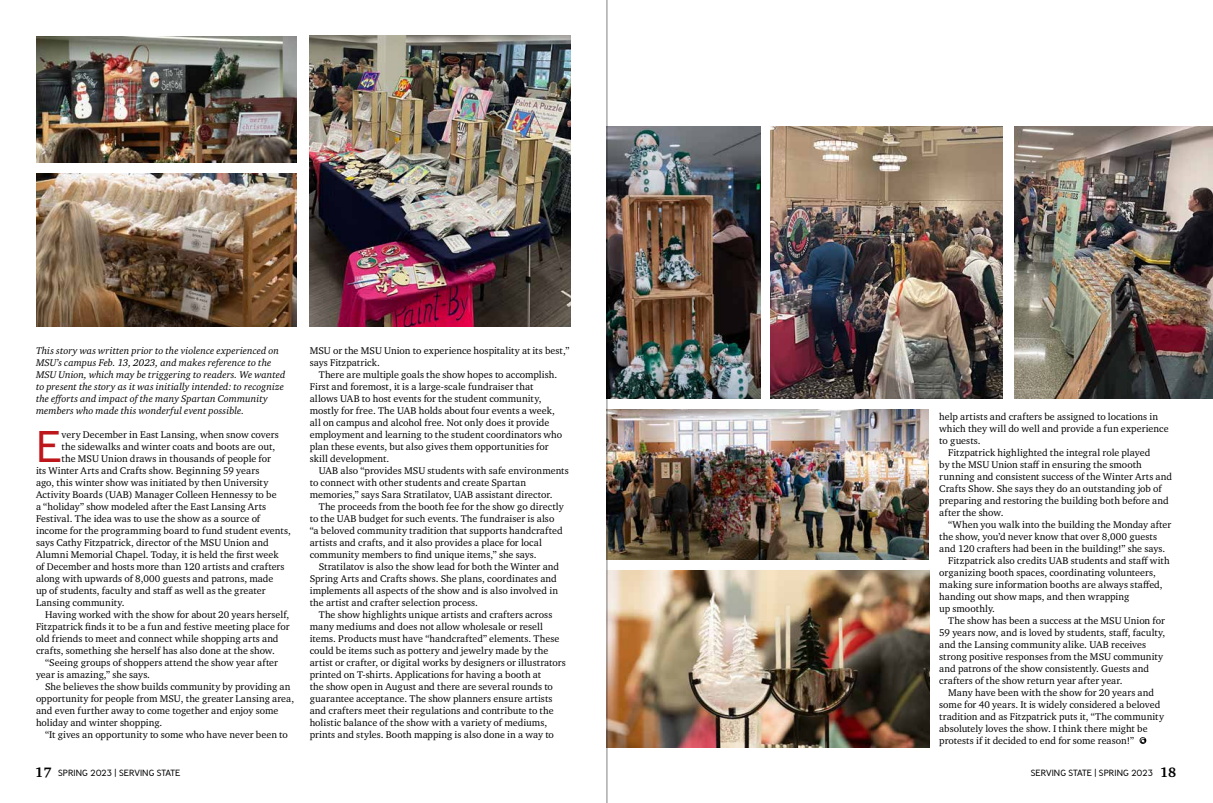
<style>
.page{position:relative;width:1213px;height:803px;background:#fff}
.page>*{position:absolute;margin:0;border:0;box-sizing:border-box;transform-origin:0 0}
.Body_Copy{font:300 44.2px "Ministry";color:#be171b}
.Body_Copy_Indent{font:10px/12px "Charter ITC Std";letter-spacing:.005em;color:#000}
.Body_Copy-2{font:10px "Charter ITC Std";letter-spacing:.005em;color:#000}
.Body_Copy-3{font:italic 10px/12px "Charter ITC Std";letter-spacing:.005em;color:#000}
.t1{font:300 9px "Ministry";color:#000}
.s1{font-family:"Charter ITC Std";font-weight:700;font-size:14px}
</style>
<div class="page">
<img style="left:36px;top:36px;width:261px;height:126px">
<img style="left:310px;top:36px;width:260px;height:291px">
<img style="left:36px;top:174px;width:261px;height:153px">
<svg style="left:1140px;top:737px;width:5px;height:6px"></svg>
<img style="left:606px;top:126px;width:154px;height:273px">
<img style="left:770px;top:126px;width:232px;height:273px">
<img style="left:1014px;top:126px;width:198px;height:272px">
<img style="left:606px;top:409px;width:322px;height:150px">
<img style="left:606px;top:571px;width:323px;height:177px">
<hr style="left:607px;top:0;width:1px;height:803px;background:#000">
<p class="Body_Copy-3" style="left:36px;top:344px;width:251px">This story was written prior to the violence experienced on MSU’s campus Feb. 13, 2023, and makes reference to the MSU Union, which may be triggering to readers. We wanted to present the story as it was initially intended: to recognize the efforts and impact of the many Spartan Community members who made this wonderful event possible.</p>
<p class="Body_Copy" style="left:36px;top:419px;width:27px">E</p>
<p class="Body_Copy-2" style="left:62px;top:428px;width:219px">very December in East Lansing, when snow covers</p>
<p class="Body_Copy-2" style="left:62px;top:440px;width:215px">the sidewalks and winter coats and boots are out,</p>
<p class="Body_Copy-2" style="left:62px;top:452px;width:211px">the MSU Union draws in thousands of people for</p>
<p class="Body_Copy-2" style="left:36px;top:464px;width:225px">its Winter Arts and Crafts show. Beginning 59 years</p>
<p class="Body_Copy-2" style="left:36px;top:476px;width:234px">ago, this winter show was initiated by then University</p>
<p class="Body_Copy-2" style="left:36px;top:488px;width:242px">Activity Boards (UAB) Manager Colleen Hennessy to be</p>
<p class="Body_Copy-2" style="left:36px;top:500px;width:232px">a “holiday” show modeled after the East Lansing Arts</p>
<p class="Body_Copy-2" style="left:36px;top:512px;width:226px">Festival. The idea was to use the show as a source of</p>
<p class="Body_Copy-2" style="left:36px;top:524px;width:256px">income for the programming board to fund student events,</p>
<p class="Body_Copy-2" style="left:36px;top:536px;width:234px">says Cathy Fitzpatrick, director of the MSU Union and</p>
<p class="Body_Copy-2" style="left:36px;top:548px;width:244px">Alumni Memorial Chapel. Today, it is held the first week</p>
<p class="Body_Copy-2" style="left:36px;top:560px;width:250px">of December and hosts more than 120 artists and crafters</p>
<p class="Body_Copy-2" style="left:36px;top:572px;width:239px">along with upwards of 8,000 guests and patrons, made</p>
<p class="Body_Copy-2" style="left:36px;top:584px;width:231px">up of students, faculty and staff as well as the greater</p>
<p class="Body_Copy-2" style="left:36px;top:596px;width:90px">Lansing community.</p>
<p class="Body_Copy_Indent" style="left:36px;top:608px;width:255px;text-indent:9px">Having worked with the show for about 20 years herself, Fitzpatrick finds it to be a fun and festive meeting place for old friends to meet and connect while shopping arts and crafts, something she herself has also done at the show.</p>
<p class="Body_Copy_Indent" style="left:36px;top:656px;width:243px;text-indent:9px">“Seeing groups of shoppers attend the show year after year is amazing,” she says.</p>
<p class="Body_Copy_Indent" style="left:36px;top:680px;width:260px;text-indent:9px">She believes the show builds community by providing an opportunity for people from MSU, the greater Lansing area, and even further away to come together and enjoy some holiday and winter shopping.</p>
<p class="Body_Copy_Indent" style="left:45px;top:728px;width:244px">“It gives an opportunity to some who have never been to</p>
<p class="t1" style="left:35px;top:767px;width:147px"><span class="s1">17</span> SPRING 2023 | SERVING STATE</p>
<p class="Body_Copy_Indent" style="left:310px;top:344px;width:261px">MSU or the MSU Union to experience hospitality at its best,” says Fitzpatrick.</p>
<p class="Body_Copy_Indent" style="left:310px;top:368px;width:254px;text-indent:9px">There are multiple goals the show hopes to accomplish.<br>First and foremost, it is a large-scale fundraiser that allows UAB to host events for the student community, mostly for free. The UAB holds about four events a week, all on campus and alcohol free. Not only does it provide employment and learning to the student coordinators who plan these events, but also gives them opportunities for skill development.</p>
<p class="Body_Copy_Indent" style="left:310px;top:464px;width:260px;text-indent:9px">UAB also “provides MSU students with safe environments to connect with other students and create Spartan memories,” says Sara Stratilatov, UAB assistant director.</p>
<p class="Body_Copy_Indent" style="left:310px;top:500px;width:255px;text-indent:9px">The proceeds from the booth fee for the show go directly to the UAB budget for such events. The fundraiser is also “a beloved community tradition that supports handcrafted artists and crafts, and it also provides a place for local community members to find unique items,” she says.</p>
<p class="Body_Copy_Indent" style="left:310px;top:560px;width:251px;text-indent:9px">Stratilatov is also the show lead for both the Winter and Spring Arts and Crafts shows. She plans, coordinates and implements all aspects of the show and is also involved in the artist and crafter selection process.</p>
<p class="Body_Copy_Indent" style="left:310px;top:608px;width:257px;text-indent:9px">The show highlights unique artists and crafters across many mediums and does not allow wholesale or resell items. Products must have “handcrafted” elements. These could be items such as pottery and jewelry made by the artist or crafter, or digital works by designers or illustrators printed on T-shirts. Applications for having a booth at<br>the show open in August and there are several rounds to guarantee acceptance. The show planners ensure artists and crafters meet their regulations and contribute to the holistic balance of the show with a variety of mediums, prints and styles. Booth mapping is also done in a way to</p>
<p class="Body_Copy_Indent" style="left:939px;top:410px;width:231px">help artists and crafters be assigned to locations in which they will do well and provide a fun experience to guests.</p>
<p class="Body_Copy_Indent" style="left:939px;top:446px;width:234px;text-indent:9px">Fitzpatrick highlighted the integral role played<br>by the MSU Union staff in ensuring the smooth running and consistent success of the Winter Arts and Crafts Show. She says they do an outstanding job of preparing and restoring the building both before and after the show.</p>
<p class="Body_Copy_Indent" style="left:939px;top:518px;width:233px;text-indent:9px">“When you walk into the building the Monday after the show, you’d never know that over 8,000 guests and 120 crafters had been in the building!” she says.</p>
<p class="Body_Copy_Indent" style="left:939px;top:554px;width:232px;text-indent:9px">Fitzpatrick also credits UAB students and staff with organizing booth spaces, coordinating volunteers, making sure information booths are always staffed, handing out show maps, and then wrapping<br>up smoothly.</p>
<p class="Body_Copy_Indent" style="left:939px;top:614px;width:227px;text-indent:9px">The show has been a success at the MSU Union for 59 years now, and is loved by students, staff, faculty, and the Lansing community alike. UAB receives strong positive responses from the MSU community and patrons of the show consistently. Guests and crafters of the show return year after year.</p>
<p class="Body_Copy_Indent" style="left:939px;top:686px;width:226px;text-indent:9px">Many have been with the show for 20 years and some for 40 years. It is widely considered a beloved tradition and as Fitzpatrick puts it, “The community absolutely loves the show. I think there might be protests if it decided to end for some reason!”</p>
<p class="t1" style="left:1030px;top:767px;width:147px">SERVING STATE | SPRING 2023 <span class="s1">18</span></p>
</div>
